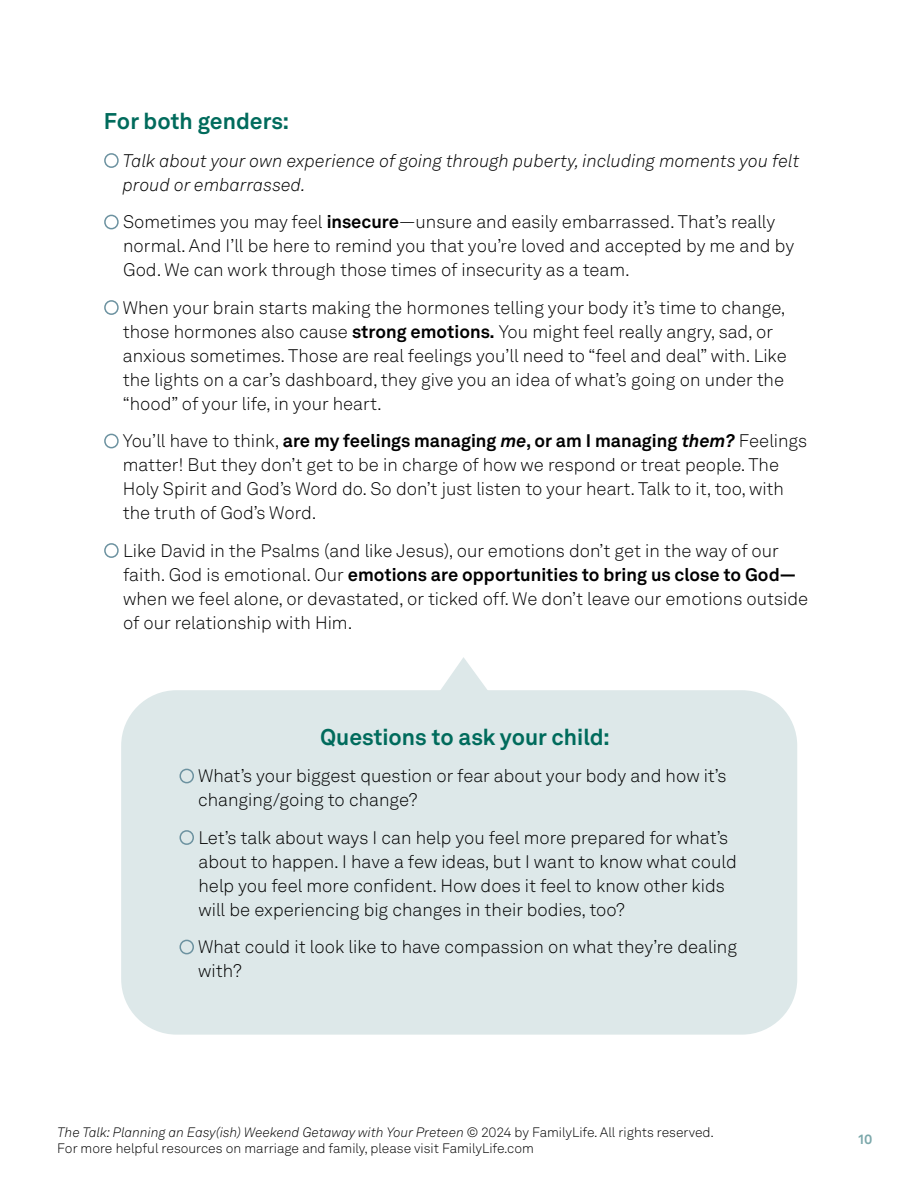
<style>
.page{position:relative;width:918px;height:1188px;background:#fff}
.page>*{position:absolute;margin:0;border:0;box-sizing:border-box;transform-origin:0 0}
.t1{font:700 22.5px "Akkurat LL";color:#006b5c}
.t2{font:300 18px/24px "Akkurat LL";color:#000}
.t3{font:italic 300 18px/24px "Akkurat LL";color:#000}
.t4{font:300 13.5px/16.5px "Akkurat LL";color:#000}
.t5{font:700 13.5px "Akkurat LL";color:#7ca8ab}
.s1{font-style:normal;color:#6c92a0}
.s2{color:#6c92a0}
.s3{font-weight:700}
.s4{font-weight:700;font-style:italic}
.s5{font-style:italic}
</style>
<div class="page">
<div style="left:121px;top:690px;width:676px;height:345px;background:#dde8e9;border-radius:55px"></div>
<svg style="left:441px;top:657px;width:46px;height:33px"></svg>
<p class="t1" style="left:104px;top:104px;width:187px">For both genders:</p>
<p class="t3" style="left:123px;top:148px;width:678px;text-indent:-19px"><span class="s1">•</span> Talk about your own experience of going through puberty, including moments you felt proud or embarrassed.</p>
<p class="t2" style="left:123px;top:210px;width:673px;text-indent:-19px"><span class="s2">•</span> Sometimes you may feel <span class="s3">insecure</span>—unsure and easily embarrassed. That’s really normal. And I’ll be here to remind you that you’re loved and accepted by me and by<br>God. We can work through those times of insecurity as a team.</p>
<p class="t2" style="left:123px;top:295px;width:665px;text-indent:-19px"><span class="s2">•</span> When your brain starts making the hormones telling your body it’s time to change, those hormones also cause <span class="s3">strong emotions.</span> You might feel really angry, sad, or anxious sometimes. Those are real feelings you’ll need to “feel and deal” with. Like the lights on a car’s dashboard, they give you an idea of what’s going on under the “hood” of your life, in your heart.</p>
<p class="t2" style="left:123px;top:429px;width:686px;text-indent:-19px"><span class="s2">•</span> You’ll have to think, <span class="s3">are my feelings managing</span> <span class="s4">me</span><span class="s3">, or am I managing</span> <span class="s4">them?</span> Feelings matter! But they don’t get to be in charge of how we respond or treat people. The Holy Spirit and God’s Word do. So don’t just listen to your heart. Talk to it, too, with the truth of God’s Word.</p>
<p class="t2" style="left:123px;top:538px;width:687px;text-indent:-19px"><span class="s2">•</span> Like David in the Psalms (and like Jesus), our emotions don’t get in the way of our faith. God is emotional. Our <span class="s3">emotions are opportunities to bring us close to God— </span>when we feel alone, or devastated, or ticked off. We don’t leave our emotions outside of our relationship with Him.</p>
<p class="t1" style="left:320px;top:720px;width:291px">Questions to ask your child:</p>
<p class="t2" style="left:198px;top:764px;width:530px;text-indent:-19px"><span class="s2">•</span> What’s your biggest question or fear about your body and how it’s changing/going to change?</p>
<p class="t2" style="left:199px;top:825px;width:540px;text-indent:-19px"><span class="s2">•</span> Let’s talk about ways I can help you feel more prepared for what’s about to happen. I have a few ideas, but I want to know what could help you feel more confident. How does it feel to know other kids will be experiencing big changes in their bodies, too?</p>
<p class="t2" style="left:198px;top:935px;width:541px;text-indent:-19px"><span class="s2">•</span> What could it look like to have compassion on what they’re dealing with?</p>
<p class="t4" style="left:57px;top:1123px;width:658px"><span class="s5">The Talk: Planning an Easy(ish) Weekend Getaway with Your Preteen</span> © 2024 by FamilyLife. All rights reserved.<br>For more helpful resources on marriage and family, please visit FamilyLife.com</p>
<p class="t5" style="left:859px;top:1129px;width:15px">10</p>
</div>
